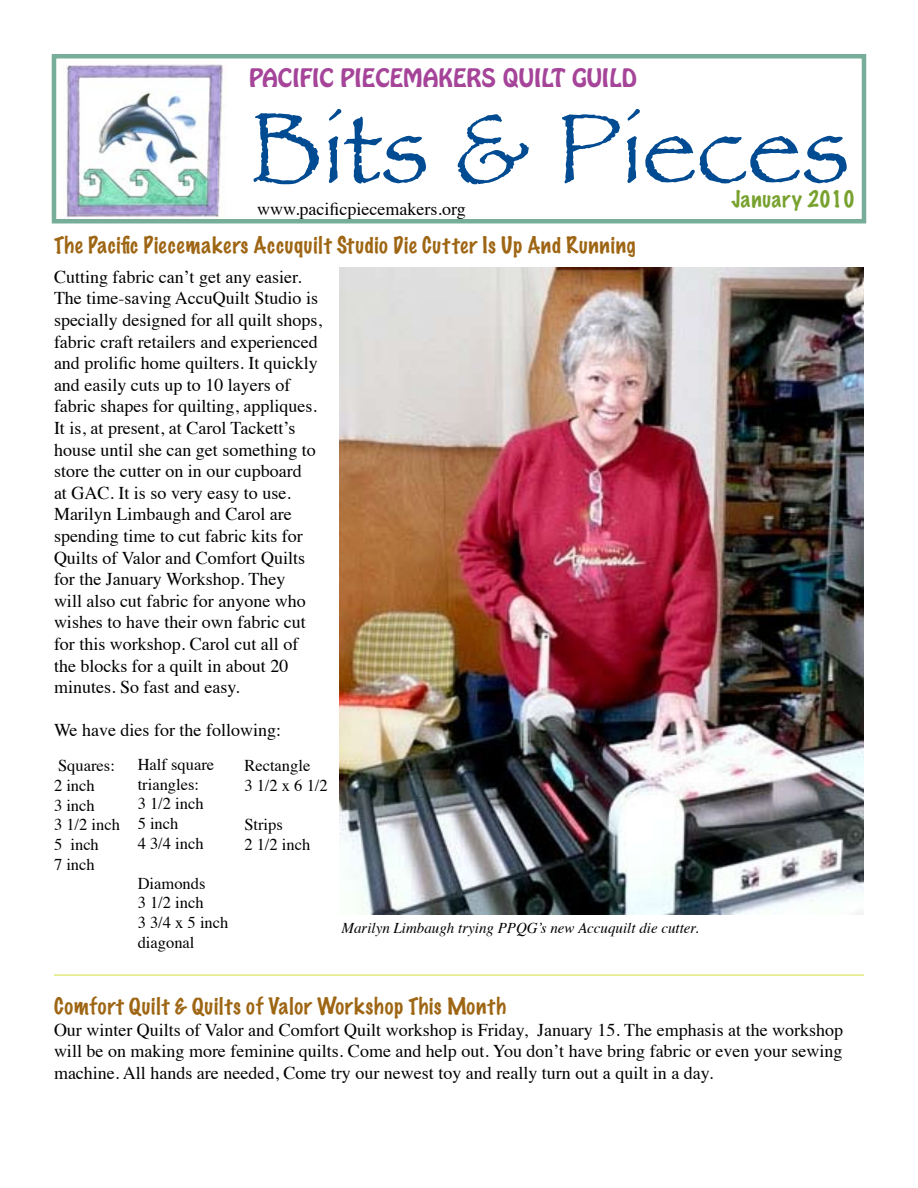
<style>
.page{position:relative;width:918px;height:1188px;background:#fff}
.page>*{position:absolute;margin:0;border:0;box-sizing:border-box;transform-origin:0 0}
.t1{font:102px "Papyrus";color:#004b91}
.t2{font:22.5px "Hobo Std";color:#a54499}
.t3{font:100 21px "Marker Felt";letter-spacing:.04em;color:#9e6614}
.t4{font:100 21px "Marker Felt";letter-spacing:.03em;color:#78a22f}
.t5{font:18px/21.6px "Times";color:#000;text-align:justify}
.t6{font:16.5px/19.8px "Times";color:#000}
.t7{font:italic 15px "Times";color:#000}
</style>
<div class="page">
<img style="left:63px;top:64px;width:163px;height:154px">
<div style="left:52px;top:54px;width:814px;height:169px;border:4px solid #77ae99"></div>
<hr style="left:54px;top:975px;width:810px;height:1px;background:#d6e03e">
<img style="left:339px;top:267px;width:525px;height:648px">
<p class="t2" style="left:249px;top:62px;width:389px">PACIFIC PIECEMAKERS QUILT GUILD</p>
<h1 class="t1" style="left:249px;top:87px;width:602px">Bits &amp; Pieces</h1>
<p class="t5" style="left:257px;top:200px;width:210px">www.pacificpiecemakers.org</p>
<p class="t3" style="left:54px;top:235px;width:583px">The Pacific Piecemakers Accuquilt Studio Die Cutter Is Up And Running</p>
<p class="t5" style="left:54px;top:267px;width:269px;text-align:left">Cutting fabric can’t get any easier.<br>The time-saving AccuQuilt Studio is specially designed for all quilt shops, fabric craft retailers and experienced and prolific home quilters. It quickly and easily cuts up to 10 layers of fabric shapes for quilting, appliques.<br>It is, at present, at Carol Tackett’s house until she can get something to store the cutter on in our cupboard<br>at GAC. It is so very easy to use.<br>Marilyn Limbaugh and Carol are spending time to cut fabric kits for Quilts of Valor and Comfort Quilts for the January Workshop. They<br>will also cut fabric for anyone who wishes to have their own fabric cut for this workshop. Carol cut all of the blocks for a quilt in about 20 minutes. So fast and easy.</p>
<p class="t5" style="left:54px;top:721px;width:229px">We have dies for the following:</p>
<p class="t6" style="left:54px;top:757px;width:67px">Squares:<br>2 inch<br>3 inch<br>3 1/2 inch<br>5 inch<br>7 inch</p>
<p class="t6" style="left:138px;top:756px;width:78px">Half square triangles:<br>3 1/2 inch<br>5 inch<br>4 3/4 inch</p>
<p class="t6" style="left:138px;top:874px;width:92px">Diamonds<br>3 1/2 inch<br>3 3/4 x 5 inch diagonal</p>
<p class="t6" style="left:244px;top:757px;width:85px">Rectangle<br>3 1/2 x 6 1/2</p>
<p class="t6" style="left:244px;top:816px;width:67px">Strips<br>2 1/2 inch</p>
<p class="t7" style="left:342px;top:922px;width:358px">Marilyn Limbaugh trying PPQG’s new Accuquilt die cutter.</p>
<p class="t4" style="left:731px;top:188px;width:125px">January 2010</p>
<p class="t3" style="left:54px;top:996px;width:454px">Comfort Quilt &amp; Quilts of Valor Workshop This Month</p>
<p class="t5" style="left:54px;top:1021px;width:791px">Our winter Quilts of Valor and Comfort Quilt workshop is Friday, January 15. The emphasis at the workshop will be on making more feminine quilts. Come and help out. You don’t have bring fabric or even your sewing machine. All hands are needed, Come try our newest toy and really turn out a quilt in a day.</p>
</div>
